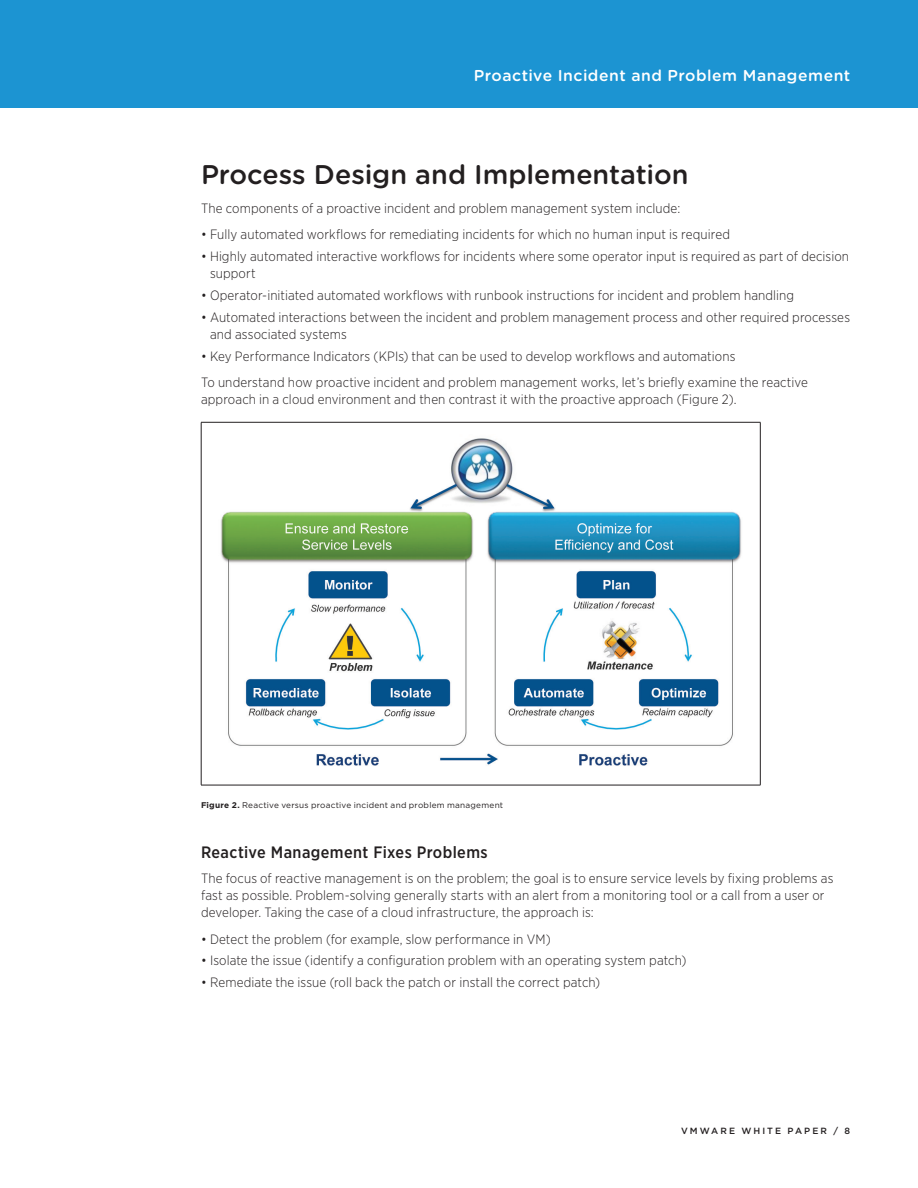
<style>
.page{position:relative;width:918px;height:1188px;background:#fff}
.page>*{position:absolute;margin:0;border:0;box-sizing:border-box;transform-origin:0 0}
._3_Main_Body_Head{font:500 27px "Gotham Rounded";color:#231f20}
._4a_Subhead_1{font:500 16.5px "Gotham Narrow";letter-spacing:.025em;color:#231f20}
.t1{font:500 15.75px "Gotham Rounded";letter-spacing:.035em;color:#fff}
._5a_Body{font:300 13.5px/17.2px "Gotham Narrow";letter-spacing:.01em;color:#231f20}
.t2{font:500 9px "Gotham";letter-spacing:.23em;color:#231f20}
.Caption{font:8.25px "Gotham";letter-spacing:.03em;color:#231f20}
.s1{font-weight:700}
</style>
<div class="page">
<div style="left:0;top:0;width:918px;height:108px;background:#1c94d2"></div>
<hr style="left:201px;top:422px;width:560px;height:1px;background:#231f20">
<hr style="left:201px;top:422px;width:1px;height:363px;background:#231f20">
<hr style="left:760px;top:422px;width:1px;height:363px;background:#231f20">
<hr style="left:201px;top:785px;width:560px;height:1px;background:#231f20">
<img style="left:221px;top:438px;width:520px;height:328px">
<p class="t1" style="left:474px;top:64px;width:378px">Proactive Incident and Problem Management</p>
<p class="_3_Main_Body_Head" style="left:201px;top:155px;width:489px">Process Design and Implementation</p>
<p class="_5a_Body" style="left:201px;top:199px;width:481px">The components of a proactive incident and problem management system include:</p>
<p class="_5a_Body" style="left:201px;top:225px;width:531px">• Fully automated workflows for remediating incidents for which no human input is required</p>
<p class="_5a_Body" style="left:210px;top:247px;width:641px;text-indent:-9px">• Highly automated interactive workflows for incidents where some operator input is required as part of decision support</p>
<p class="_5a_Body" style="left:201px;top:286px;width:595px">• Operator-initiated automated workflows with runbook instructions for incident and problem handling</p>
<p class="_5a_Body" style="left:210px;top:308px;width:642px;text-indent:-9px">• Automated interactions between the incident and problem management process and other required processes and associated systems</p>
<p class="_5a_Body" style="left:201px;top:347px;width:536px">• Key Performance Indicators (KPIs) that can be used to develop workflows and automations</p>
<p class="_5a_Body" style="left:201px;top:373px;width:608px">To understand how proactive incident and problem management works, let’s briefly examine the reactive approach in a cloud environment and then contrast it with the proactive approach (Figure 2).</p>
<p class="Caption" style="left:201px;top:800px;width:304px"><span class="s1">Figure 2.</span> Reactive versus proactive incident and problem management</p>
<p class="_4a_Subhead_1" style="left:201px;top:842px;width:288px">Reactive Management Fixes Problems</p>
<p class="_5a_Body" style="left:201px;top:869px;width:634px">The focus of reactive management is on the problem; the goal is to ensure service levels by fixing problems as fast as possible. Problem-solving generally starts with an alert from a monitoring tool or a call from a user or developer. Taking the case of a cloud infrastructure, the approach is:</p>
<p class="_5a_Body" style="left:201px;top:930px;width:351px">• Detect the problem (for example, slow performance in VM)</p>
<p class="_5a_Body" style="left:201px;top:952px;width:487px">• Isolate the issue (identify a configuration problem with an operating system patch)</p>
<p class="_5a_Body" style="left:201px;top:973px;width:401px">• Remediate the issue (roll back the patch or install the correct patch)</p>
<p class="t2" style="left:681px;top:1125px;width:170px">VMWARE WHITE PAPER / 8</p>
</div>
